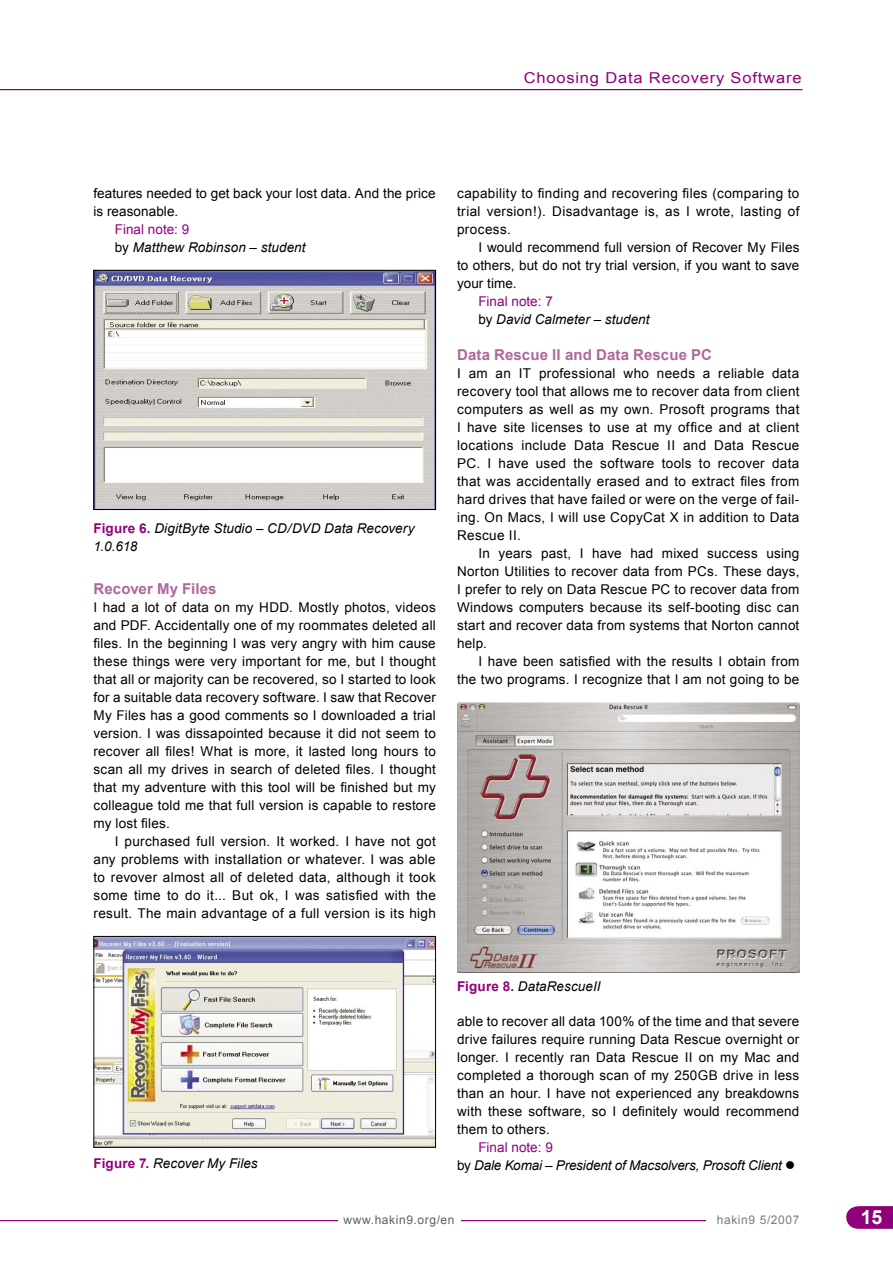
<style>
.page{position:relative;width:893px;height:1263px;background:#fff}
.page>*{position:absolute;margin:0;border:0;box-sizing:border-box;transform-origin:0 0}
.t1{font:700 19.5px "Arial";color:#fff}
.SUBHEAD2{font:700 15px "Arial";letter-spacing:.01em;color:#ae679c}
.TOP{font:15px "Arial";letter-spacing:.05em;color:#900078;scale:1.1 1}
.BODY_TEXT{font:13.5px/18px "Arial";letter-spacing:.015em;color:#000;text-align:justify}
.BODY1{font:13.5px/18px "Arial";letter-spacing:.02em;color:#000;text-align:justify}
.BODY_TEXT-2{font:italic 13.5px "Arial";letter-spacing:-.005em;color:#000}
.PODPIS{font:italic 13.5px/18px "Arial";letter-spacing:.005em;color:#000}
.BODY_TEXT-3{font:13.5px "Arial";letter-spacing:.005em;color:#900078}
.STOPKA{font:12px "Arial";letter-spacing:.05em;color:#606060}
.STOPKA-2{font:12px "Arial";letter-spacing:.05em;color:#7c7c7c}
.s1{font-style:normal}
.s2{font-weight:700;font-style:normal;color:#900078}
</style>
<div class="page">
<svg style="left:846px;top:1206px;width:47px;height:23px"></svg>
<hr style="left:0;top:89px;width:802px;height:1px;background:#900078">
<hr style="left:0;top:1220px;width:747px;height:1px;background:#900078">
<div style="left:338px;top:1203px;width:122px;height:60px;background:#fff"></div>
<div style="left:706px;top:1203px;width:93px;height:60px;background:#fff"></div>
<img style="left:457px;top:702px;width:342px;height:270px">
<img style="left:96px;top:938px;width:338px;height:207px">
<div style="left:94px;top:936px;width:342px;height:211px;border:1px solid #000"></div>
<img style="left:96px;top:272px;width:338px;height:236px">
<div style="left:94px;top:270px;width:342px;height:240px;border:1px solid #000"></div>
<p class="TOP" style="left:524px;top:68px;width:254px">Choosing Data Recovery Software</p>
<p class="BODY_TEXT" style="left:94px;top:184px;width:344px">features needed to get back your lost data. And the price is reasonable.</p>
<p class="BODY_TEXT-3" style="left:115px;top:220px;width:76px">Final note: 9</p>
<p class="BODY_TEXT-2" style="left:115px;top:238px;width:192px"><span class="s1">by</span> Matthew Robinson – student</p>
<p class="PODPIS" style="left:94px;top:520px;width:322px"><span class="s2">Figure 6.</span> DigitByte Studio – CD/DVD Data Recovery<br>1.0.618</p>
<p class="SUBHEAD2" style="left:94px;top:579px;width:125px">Recover My Files</p>
<p class="BODY1" style="left:94px;top:598px;width:344px">I had a lot of data on my HDD. Mostly photos, videos and PDF. Accidentally one of my roommates deleted all files. In the beginning I was very angry with him cause these things were very important for me, but I thought that all or majority can be recovered, so I started to look for a suitable data recovery software. I saw that Recover My Files has a good comments so I downloaded a trial version. I was dissapointed because it did not seem to recover all files! What is more, it lasted long hours to scan all my drives in search of deleted files. I thought that my adventure with this tool will be finished but my colleague told me that full version is capable to restore my lost files.</p>
<p class="BODY_TEXT" style="left:94px;top:832px;width:344px;text-indent:21px">I purchased full version. It worked. I have not got any problems with installation or whatever. I was able to revover almost all of deleted data, although it took some time to do it... But ok, I was satisfied with the result. The main advantage of a full version is its high</p>
<p class="BODY_TEXT" style="left:457px;top:184px;width:344px">capability to finding and recovering files (comparing to trial version!). Disadvantage is, as I wrote, lasting of process.</p>
<p class="BODY_TEXT" style="left:457px;top:238px;width:344px;text-indent:21px">I would recommend full version of Recover My Files to others, but do not try trial version, if you want to save your time.</p>
<p class="BODY_TEXT-3" style="left:478px;top:292px;width:76px">Final note: 7</p>
<p class="BODY_TEXT-2" style="left:478px;top:310px;width:173px"><span class="s1">by</span> David Calmeter – student</p>
<p class="SUBHEAD2" style="left:457px;top:345px;width:256px">Data Rescue II and Data Rescue PC</p>
<p class="BODY1" style="left:457px;top:364px;width:344px">I am an IT professional who needs a reliable data recovery tool that allows me to recover data from client computers as well as my own. Prosoft programs that I have site licenses to use at my office and at client locations include Data Rescue II and Data Rescue PC. I have used the software tools to recover data that was accidentally erased and to extract files from hard drives that have failed or were on the verge of fail&shy;ing. On Macs, I will use CopyCat X in addition to Data Rescue II.</p>
<p class="BODY_TEXT" style="left:457px;top:544px;width:344px;text-indent:21px">In years past, I have had mixed success using Norton Utilities to recover data from PCs. These days, I prefer to rely on Data Rescue PC to recover data from Windows computers because its self-booting disc can start and recover data from systems that Norton cannot help.</p>
<p class="BODY_TEXT" style="left:457px;top:652px;width:344px;text-align:right">I have been satisfied with the results I obtain from the two programs. I recognize that I am not going to be</p>
<p class="PODPIS" style="left:94px;top:1154px;width:166px"><span class="s2">Figure 7.</span> Recover My Files</p>
<p class="PODPIS" style="left:457px;top:977px;width:145px"><span class="s2">Figure 8.</span> DataRescueII</p>
<p class="BODY_TEXT" style="left:457px;top:1012px;width:344px">able to recover all data 100% of the time and that severe drive failures require running Data Rescue overnight or longer. I recently ran Data Rescue II on my Mac and completed a thorough scan of my 250GB drive in less than an hour. I have not experienced any breakdowns with these software, so I definitely would recommend them to others.</p>
<p class="BODY_TEXT-3" style="left:478px;top:1138px;width:76px">Final note: 9</p>
<p class="BODY_TEXT-2" style="left:457px;top:1156px;width:339px"><span class="s1">by</span> Dale Komai – President of Macsolvers, Prosoft Client ●</p>
<p class="STOPKA" style="left:344px;top:1212px;width:112px">www.hakin9.org/en</p>
<p class="STOPKA-2" style="left:717px;top:1212px;width:84px">hakin9 5/2007</p>
<p class="t1" style="left:861px;top:1204px;width:23px">15</p>
</div>
